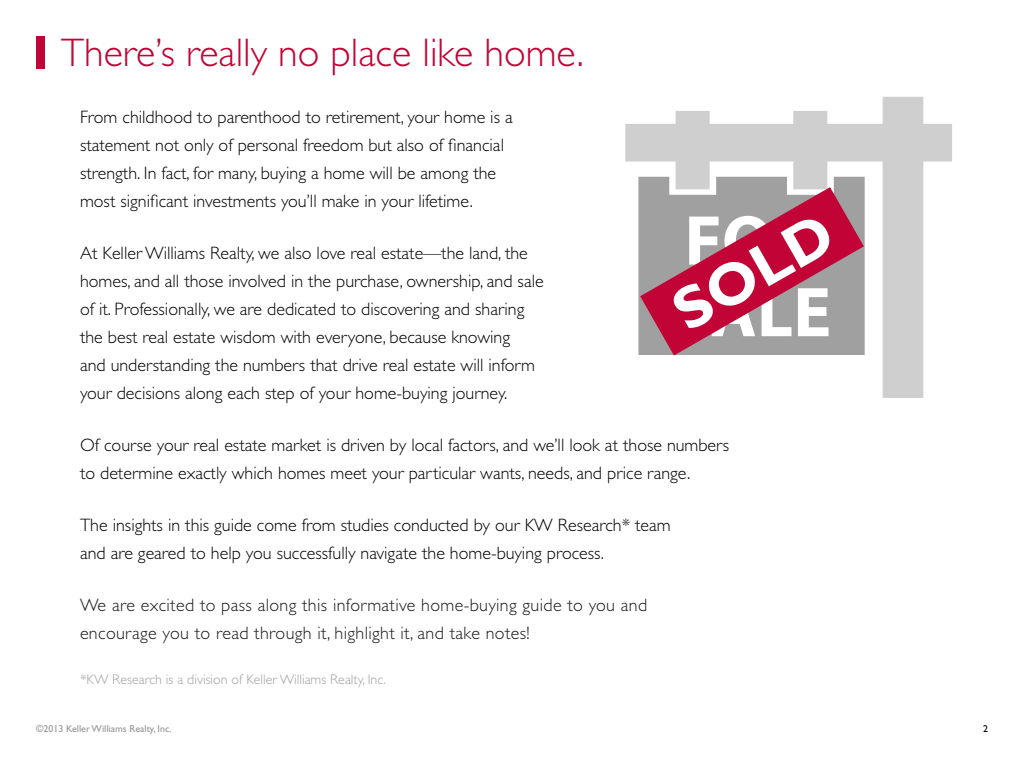
<style>
.page{position:relative;width:1024px;height:768px;background:#fff}
.page>*{position:absolute;margin:0;border:0;box-sizing:border-box;transform-origin:0 0}
.t1{font:700 60.2px "Gill Sans";color:#fff}
.t2{font:300 40px "Gill Sans Std";color:#c10435}
.t3{font:300 18px/28px "Gill Sans Std";color:#000}
.t4{font:300 18px/28px "Gill Sans Std";letter-spacing:.02em;color:#1a1a1a}
.t5{font:300 14px "Gill Sans Std";color:#a0a0a0}
.t6{font:10px "Gill Sans Std";color:#939598}
.t7{font:10px "Gill Sans Std";color:#000}
</style>
<div class="page">
<div style="left:36px;top:36px;width:8px;height:32px;background:#c10435"></div>
<svg style="left:625px;top:97px;width:327px;height:301px"></svg>
<svg style="left:638px;top:177px;width:227px;height:178px;background:#b8b8b8"></svg>
<svg style="left:640px;top:187px;width:224px;height:168px;background:#b66b7f"></svg>
<h2 class="t2" style="left:61px;top:30px;width:524px">There’s really no place like home.</h2>
<p class="t3" style="left:80px;top:103px;width:434px">From childhood to parenthood to retirement, your home is a statement not only of personal freedom but also of financial strength. In fact, for many, buying a home will be among the most significant investments you’ll make in your lifetime.</p>
<p class="t3" style="left:80px;top:239px;width:465px">At Keller Williams Realty, we also love real estate—the land, the homes, and all those involved in the purchase, ownership, and sale of it. Professionally, we are dedicated to discovering and sharing the best real estate wisdom with everyone, because knowing<br>and understanding the numbers that drive real estate will inform your decisions along each step of your home-buying journey.</p>
<p class="t3" style="left:80px;top:431px;width:651px">Of course your real estate market is driven by local factors, and we’ll look at those numbers to determine exactly which homes meet your particular wants, needs, and price range.</p>
<p class="t3" style="left:80px;top:511px;width:592px">The insights in this guide come from studies conducted by our KW Research* team and are geared to help you successfully navigate the home-buying process.</p>
<p class="t4" style="left:80px;top:591px;width:569px">We are excited to pass along this informative home-buying guide to you and encourage you to read through it, highlight it, and take notes!</p>
<p class="t5" style="left:80px;top:671px;width:308px">*KW Research is a division of Keller Williams Realty, Inc.</p>
<h1 class="t1" style="left:660px;top:285px;width:176px;rotate:-30deg">SOLD</h1>
<p class="t6" style="left:36px;top:723px;width:137px">©2013 Keller Williams Realty, Inc.</p>
<p class="t7" style="left:983px;top:723px;width:6px">2</p>
</div>
